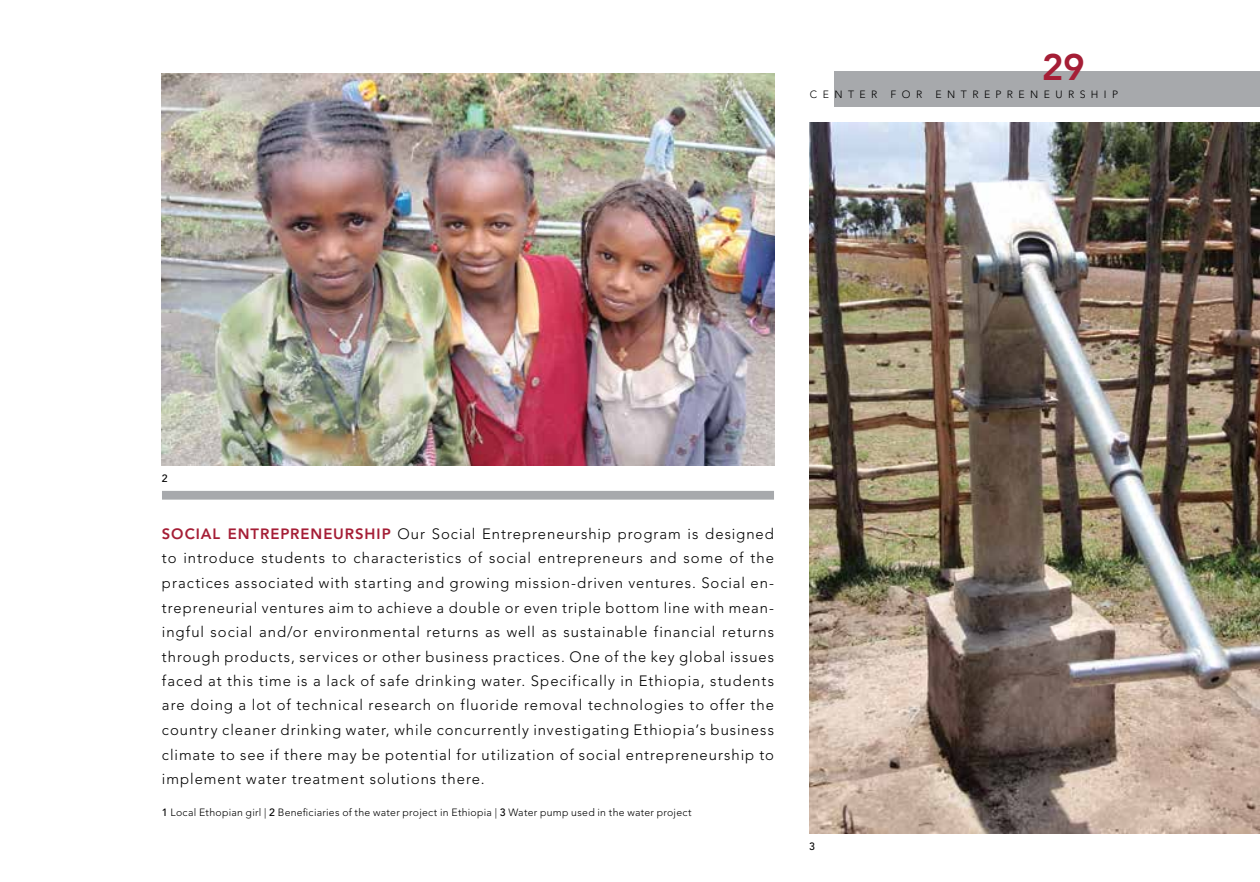
<style>
.page{position:relative;width:1260px;height:882px;background:#fff}
.page>*{position:absolute;margin:0;border:0;box-sizing:border-box;transform-origin:0 0}
.t1{font:800 36.75px "Avenir LT Std";color:#a51e36}
.t2{font:300 14.88px/24.5px "Avenir LT Std";letter-spacing:.065em;color:#000;text-align:justify}
.t3{font:300 10.5px "Avenir LT Std";letter-spacing:.025em;color:#000}
.t4{font:300 10.5px "Avenir LT Std";letter-spacing:.505em;color:#000}
.t5{font:500 10.5px "Avenir LT Std";color:#000}
.s1{font-weight:800;color:#a51e36}
.s2{font-weight:500}
</style>
<div class="page">
<div style="left:834px;top:71px;width:426px;height:36px;background:#a7a9ac"></div>
<img style="left:810px;top:123px;width:450px;height:710px">
<img style="left:162px;top:74px;width:612px;height:391px">
<div style="left:162px;top:491px;width:612px;height:9px;background:#a7a9ac"></div>
<h1 class="t1" style="left:1042px;top:46px;width:44px">29</h1>
<p class="t4" style="left:810px;top:88px;width:69px">Center</p>
<p class="t4" style="left:891px;top:88px;width:33px">for</p>
<p class="t4" style="left:936px;top:88px;width:184px">E ntrepreneurship</p>
<p class="t5" style="left:162px;top:472px;width:7px">2</p>
<p class="t2" style="left:162px;top:522px;width:614px"><span class="s1">SOCIAL ENTREPRENEURSHIP</span> Our Social Entrepreneurship program is designed to introduce students to characteristics of social entrepreneurs and some of the practices associated with starting and growing mission-driven ventures. Social en&shy;trepreneurial ventures aim to achieve a double or even triple bottom line with mean&shy;ingful social and/or environmental returns as well as sustainable financial returns through products, services or other business practices. One of the key global issues faced at this time is a lack of safe drinking water. Specifically in Ethiopia, students are doing a lot of technical research on fluoride removal technologies to offer the country cleaner drinking water, while concurrently investigating Ethiopia’s business climate to see if there may be potential for utilization of social entrepreneurship to implement water treatment solutions there.</p>
<p class="t3" style="left:162px;top:806px;width:531px"><span class="s2">1</span> Local Ethopian girl | <span class="s2">2</span> Beneficiaries of the water project in Ethiopia | <span class="s2">3</span> Water pump used in the water project</p>
<p class="t5" style="left:809px;top:840px;width:7px">3</p>
</div>
